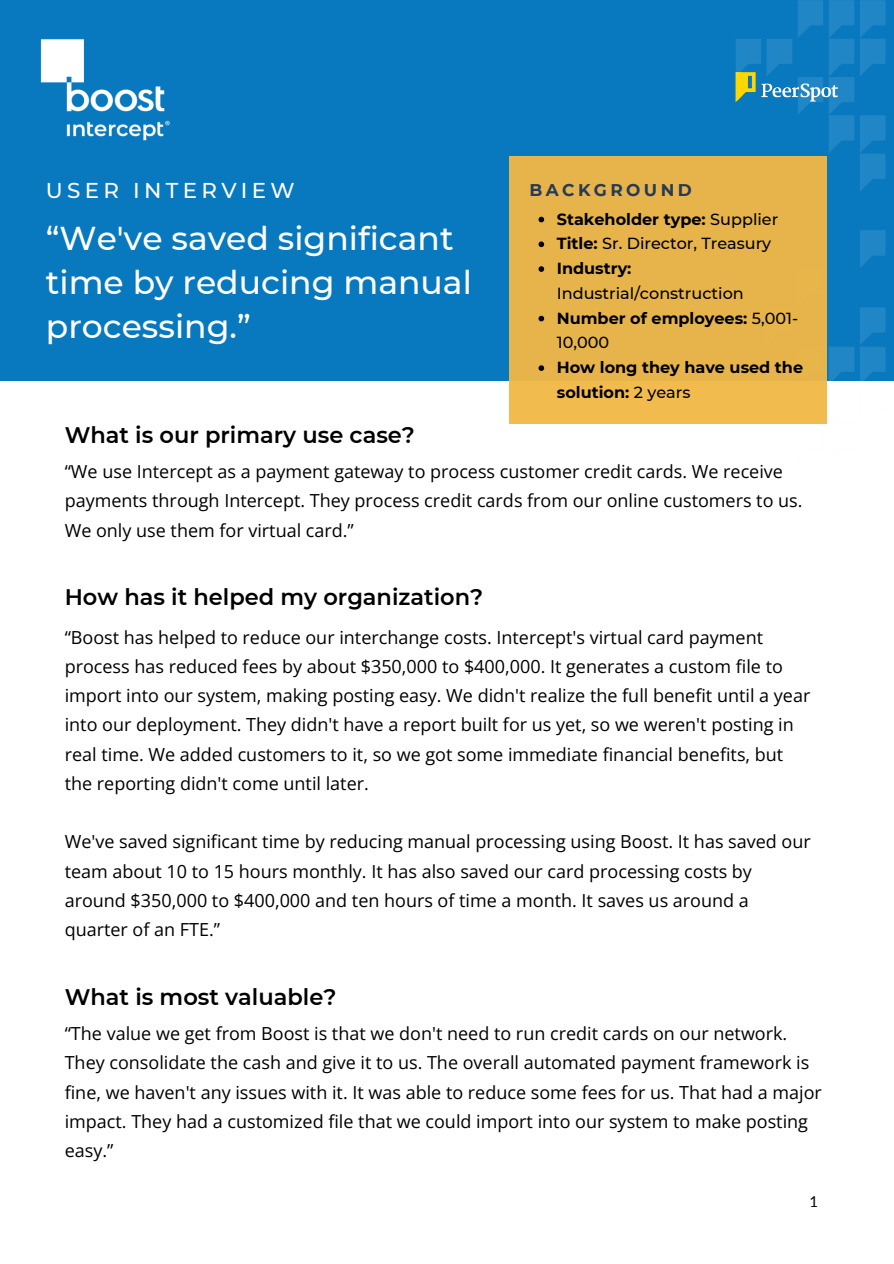
<style>
.page{position:relative;width:894px;height:1264px;background:#fff}
.page>*{position:absolute;margin:0;border:0;box-sizing:border-box;transform-origin:0 0}
.t1{font:500 33px/43.8px "Montserrat";color:#fff}
.t2{font:600 22.5px "Montserrat";color:#000}
.t3{font:500 21.45px "Montserrat";letter-spacing:.2em;color:#fff}
.t4{font:18px/29.2px "Open Sans";color:#000}
.t5{font:700 16.95px "Montserrat";letter-spacing:.2em;color:#263b57}
.t6{font:700 16.05px/24.8px "Montserrat";color:#000}
.t7{font:500 16.05px/24.8px "Montserrat";color:#000}
.t8{font:15px "Lato";color:#000}
.s1{font-weight:500}
.s2{font-weight:700}
</style>
<div class="page">
<div style="left:0;top:0;width:892px;height:381px;background:#0979bf"></div>
<img style="left:728px;top:0;width:157px;height:200px">
<img style="left:826px;top:223px;width:59px;height:201px">
<img style="left:40px;top:39px;width:130px;height:102px">
<div style="left:509px;top:157px;width:317px;height:267px;background:#e6b44a"></div>
<svg style="left:538px;top:217px;width:6px;height:5px"></svg>
<svg style="left:538px;top:241px;width:6px;height:6px"></svg>
<svg style="left:538px;top:266px;width:6px;height:6px"></svg>
<svg style="left:538px;top:316px;width:6px;height:5px"></svg>
<svg style="left:538px;top:365px;width:6px;height:6px"></svg>
<h5 class="t3" style="left:46px;top:177px;width:250px">USER INTERVIEW</h5>
<h5 class="t5" style="left:529px;top:179px;width:164px">BACKGROUND</h5>
<p class="t1" style="left:46px;top:216px;width:427px">“We've saved significant time by reducing manual processing.”</p>
<p class="t2" style="left:65px;top:421px;width:351px">What is our primary use case?</p>
<h2 class="t6" style="left:556px;top:206px;width:223px">Stakeholder type: <span class="s1">Supplier</span></h2>
<h1 class="t7" style="left:556px;top:231px;width:216px"><span class="s2">Title:</span> Sr. Director, Treasury</h1>
<p class="t7" style="left:556px;top:256px;width:188px"><span class="s2">Industry:<br></span>Industrial/construction</p>
<h4 class="t6" style="left:556px;top:305px;width:243px">Number of employees: <span class="s1">5,001‐<br>10,000</span></h4>
<p class="t6" style="left:556px;top:355px;width:248px">How long they have used the solution: <span class="s1">2 years</span></p>
<p class="t4" style="left:65px;top:456px;width:739px">“We use Intercept as a payment gateway to process customer credit cards. We receive payments through Intercept. They process credit cards from our online customers to us.<br>We only use them for virtual card.”</p>
<h3 class="t2" style="left:65px;top:583px;width:420px">How has it helped my organization?</h3>
<p class="t4" style="left:65px;top:622px;width:747px">“Boost has helped to reduce our interchange costs. Intercept's virtual card payment process has reduced fees by about $350,000 to $400,000. It generates a custom file to import into our system, making posting easy. We didn't realize the full benefit until a year into our deployment. They didn't have a report built for us yet, so we weren't posting in real time. We added customers to it, so we got some immediate financial benefits, but the reporting didn't come until later.</p>
<p class="t4" style="left:65px;top:826px;width:747px">We've saved significant time by reducing manual processing using Boost. It has saved our team about 10 to 15 hours monthly. It has also saved our card processing costs by around $350,000 to $400,000 and ten hours of time a month. It saves us around a quarter of an FTE.”</p>
<h5 class="t2" style="left:65px;top:983px;width:273px">What is most valuable?</h5>
<h3 class="t4" style="left:65px;top:1018px;width:758px">“The value we get from Boost is that we don't need to run credit cards on our network.<br>They consolidate the cash and give it to us. The overall automated payment framework is fine, we haven't any issues with it. It was able to reduce some fees for us. That had a major impact. They had a customized file that we could import into our system to make posting easy.”</h3>
<p class="t8" style="left:809px;top:1192px;width:10px">1</p>
</div>
